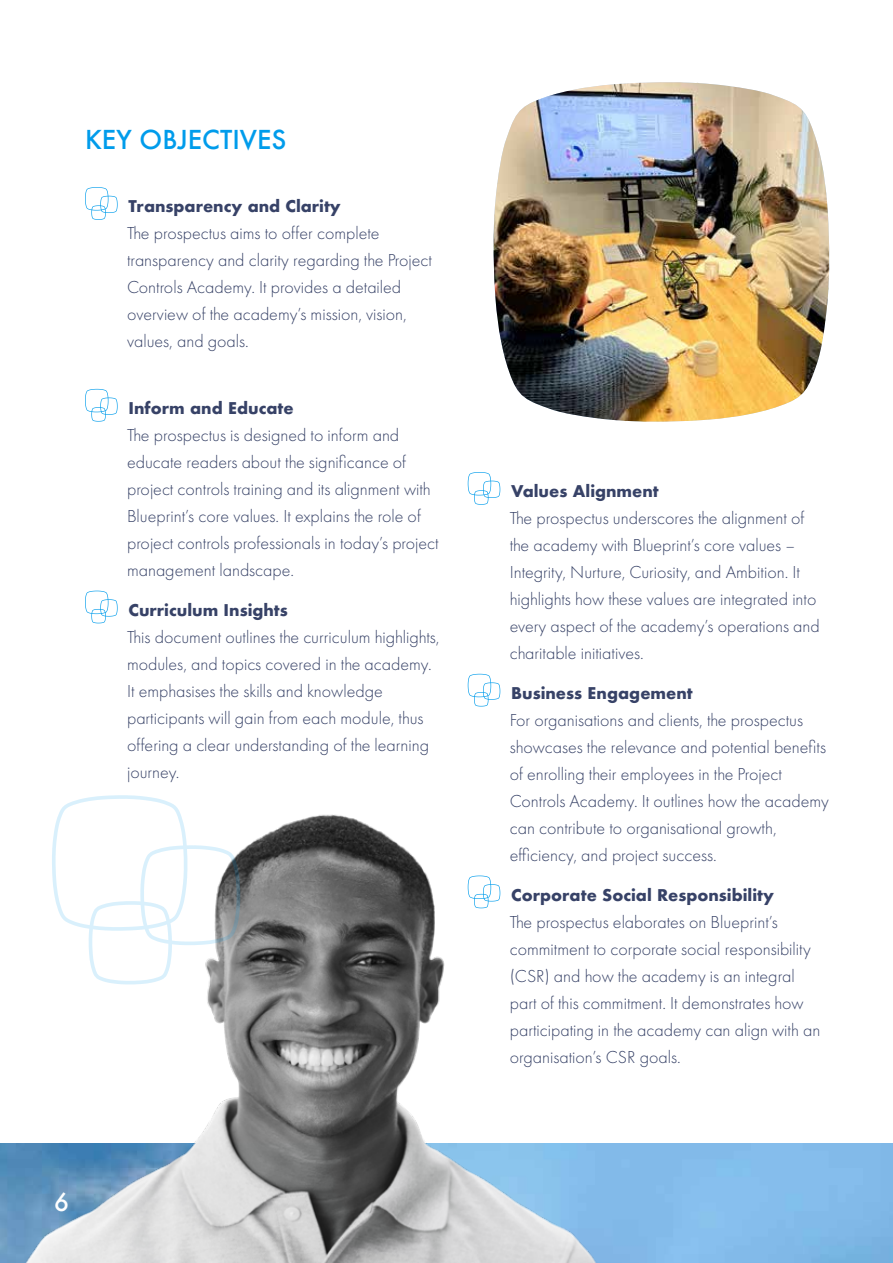
<style>
.page{position:relative;width:893px;height:1263px;background:#fff}
.page>*{position:absolute;margin:0;border:0;box-sizing:border-box;transform-origin:0 0}
.t1{font:500 25.5px "Futura";color:#009ceb}
.t2{font:500 24px "Futura";color:#fff}
.t3{font:300 18px/27px "Futura PT";color:#374267}
.t4{font:700 15.75px "Futura";color:#374267}
</style>
<div class="page">
<svg style="left:85px;top:187px;width:33px;height:33px"></svg>
<svg style="left:85px;top:389px;width:33px;height:33px"></svg>
<svg style="left:85px;top:591px;width:33px;height:32px"></svg>
<svg style="left:468px;top:472px;width:32px;height:33px"></svg>
<svg style="left:468px;top:674px;width:32px;height:32px"></svg>
<img style="left:493px;top:82px;width:336px;height:340px">
<img style="left:0;top:814px;width:674px;height:449px">
<svg style="left:52px;top:795px;width:188px;height:189px"></svg>
<h1 class="t1" style="left:85px;top:122px;width:203px">KEY OBJECTIVES</h1>
<p class="t4" style="left:129px;top:195px;width:214px">Transparency and Clarity</p>
<p class="t3" style="left:127px;top:220px;width:306px">The prospectus aims to offer complete transparency and clarity regarding the Project Controls Academy. It provides a detailed overview of the academy’s mission, vision, values, and goals.</p>
<p class="t4" style="left:129px;top:397px;width:167px">Inform and Educate</p>
<p class="t3" style="left:127px;top:422px;width:313px">The prospectus is designed to inform and educate readers about the significance of project controls training and its alignment with Blueprint’s core values. It explains the role of project controls professionals in today’s project management landscape.</p>
<p class="t4" style="left:129px;top:599px;width:161px">Curriculum Insights</p>
<p class="t3" style="left:127px;top:624px;width:314px">This document outlines the curriculum highlights, modules, and topics covered in the academy.<br>It emphasises the skills and knowledge participants will gain from each module, thus offering a clear understanding of the learning journey.</p>
<h2 class="t2" style="left:54px;top:1185px;width:16px">6</h2>
<p class="t4" style="left:511px;top:480px;width:149px">Values Alignment</p>
<p class="t3" style="left:510px;top:505px;width:312px">The prospectus underscores the alignment of the academy with Blueprint’s core values – Integrity, Nurture, Curiosity, and Ambition. It highlights how these values are integrated into every aspect of the academy’s operations and charitable initiatives.</p>
<p class="t4" style="left:511px;top:682px;width:183px">Business Engagement</p>
<p class="t3" style="left:510px;top:707px;width:321px">For organisations and clients, the prospectus showcases the relevance and potential benefits of enrolling their employees in the Project Controls Academy. It outlines how the academy can contribute to organisational growth, efficiency, and project success.</p>
<p class="t4" style="left:511px;top:883px;width:264px">Corporate Social Responsibility</p>
<p class="t3" style="left:510px;top:908px;width:312px">The prospectus elaborates on Blueprint’s commitment to corporate social responsibility (CSR) and how the academy is an integral part of this commitment. It demonstrates how participating in the academy can align with an organisation’s CSR goals.</p>
</div>
